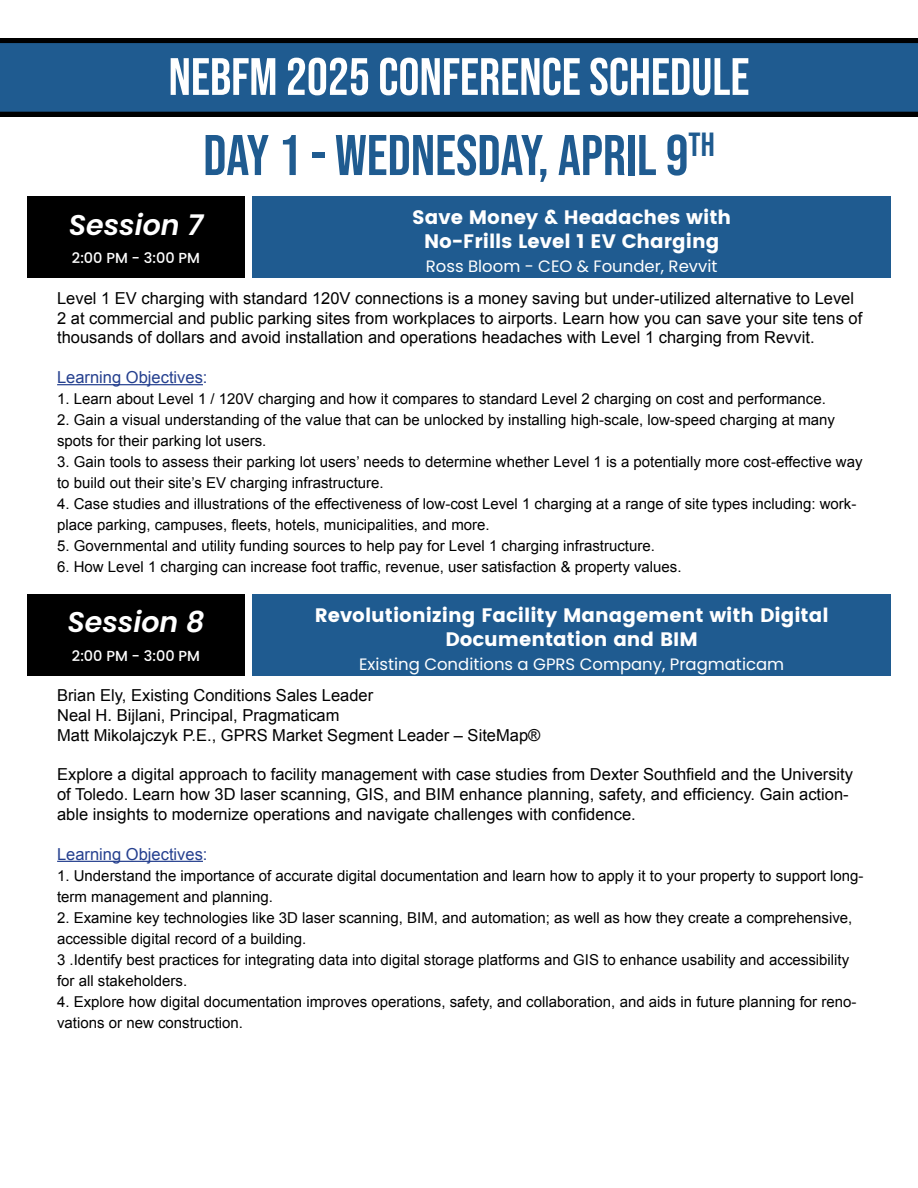
<style>
.page{position:relative;width:918px;height:1188px;background:#fff}
.page>*{position:absolute;margin:0;border:0;box-sizing:border-box;transform-origin:0 0}
.t1{font:57.15px "Bebas Neue";color:#1f5b90}
.t2{font:52.5px "Bebas Neue";color:#fff}
.t3{font:italic 600 28.5px "Poppins";color:#fff}
.t4{font:19.5px/24px "Poppins";color:#fff;text-align:center}
.t5{font:16.5px/19.8px "Arial";color:#000}
.t6{font:16.5px "Poppins";color:#fff}
.t7{font:16.5px "Arial";color:#25408f}
.t8{font:15px/21px "Arial";color:#000}
.t9{font:500 14.55px "Poppins";color:#fff}
</style>
<div class="page">
<div style="left:0;top:38px;width:918px;height:79px;background:#000"></div>
<div style="left:0;top:43px;width:918px;height:69px;background:#1f5b90"></div>
<div style="left:27px;top:197px;width:218px;height:81px;background:#000"></div>
<div style="left:252px;top:197px;width:639px;height:81px;background:#1f5b90"></div>
<hr style="left:57px;top:384px;width:146px;height:1px;background:#25408f">
<div style="left:27px;top:594px;width:218px;height:82px;background:#000"></div>
<div style="left:252px;top:594px;width:639px;height:82px;background:#1f5b90"></div>
<hr style="left:57px;top:861px;width:146px;height:1px;background:#25408f">
<h2 class="t2" style="left:168px;top:47px;width:583px">NEBFM 2025 CONFERENCE SCHEDULE</h2>
<h1 class="t1" style="left:203px;top:123px;width:513px">DAY 1 - WEDNESDAY, APRIL 9<sup>TH</sup></h1>
<h3 class="t3" style="left:69px;top:208px;width:136px">Session 7</h3>
<h3 class="t4" style="left:412px;top:206px;width:320px">Save Money &amp; Headaches with<br>No-Frills Level 1 EV Charging</h3>
<p class="t6" style="left:426px;top:257px;width:293px">Ross Bloom - CEO &amp; Founder, Revvit</p>
<p class="t9" style="left:72px;top:250px;width:130px">2:00 PM - 3:00 PM</p>
<p class="t9" style="left:60px;top:253px;width:138px">9:30 AM - 10:30 AM</p>
<p class="t5" style="left:57px;top:288px;width:807px">Level 1 EV charging with standard 120V connections is a money saving but under-utilized alternative to Level<br>2 at commercial and public parking sites from workplaces to airports. Learn how you can save your site tens of thousands of dollars and avoid installation and operations headaches with Level 1 charging from Revvit.</p>
<p class="t7" style="left:57px;top:366px;width:152px">Learning Objectives:</p>
<p class="t8" style="left:57px;top:388px;width:770px">1. Learn about Level 1 / 120V charging and how it compares to standard Level 2 charging on cost and performance.</p>
<p class="t8" style="left:57px;top:409px;width:779px">2. Gain a visual understanding of the value that can be unlocked by installing high-scale, low-speed charging at many spots for their parking lot users.</p>
<p class="t8" style="left:57px;top:451px;width:807px">3. Gain tools to assess their parking lot users’ needs to determine whether Level 1 is a potentially more cost-effective way to build out their site’s EV charging infrastructure.</p>
<p class="t8" style="left:57px;top:493px;width:801px">4. Case studies and illustrations of the effectiveness of low-cost Level 1 charging at a range of site types including: work&shy;place parking, campuses, fleets, hotels, municipalities, and more.</p>
<p class="t8" style="left:57px;top:535px;width:599px">5. Governmental and utility funding sources to help pay for Level 1 charging infrastructure.</p>
<p class="t8" style="left:57px;top:556px;width:626px">6. How Level 1 charging can increase foot traffic, revenue, user satisfaction &amp; property values.</p>
<h3 class="t3" style="left:67px;top:605px;width:138px">Session 8</h3>
<h3 class="t4" style="left:315px;top:603px;width:515px">Revolutionizing Facility Management with Digital<br>Documentation and BIM</h3>
<p class="t6" style="left:359px;top:654px;width:427px">Existing Conditions a GPRS Company, Pragmaticam</p>
<p class="t9" style="left:72px;top:647px;width:130px">2:00 PM - 3:00 PM</p>
<p class="t9" style="left:60px;top:650px;width:138px">9:30 AM - 10:30 AM</p>
<p class="t5" style="left:57px;top:686px;width:485px">Brian Ely, Existing Conditions Sales Leader<br>Neal H. Bijlani, Principal, Pragmaticam<br>Matt Mikolajczyk P.E., GPRS Market Segment Leader – SiteMap®</p>
<p class="t5" style="left:57px;top:765px;width:797px">Explore a digital approach to facility management with case studies from Dexter Southfield and the University of Toledo. Learn how 3D laser scanning, GIS, and BIM enhance planning, safety, and efficiency. Gain action&shy;able insights to modernize operations and navigate challenges with confidence.</p>
<p class="t7" style="left:57px;top:843px;width:152px">Learning Objectives:</p>
<p class="t8" style="left:57px;top:865px;width:808px">1. Understand the importance of accurate digital documentation and learn how to apply it to your property to support long&shy;term management and planning.</p>
<p class="t8" style="left:57px;top:907px;width:797px">2. Examine key technologies like 3D laser scanning, BIM, and automation; as well as how they create a comprehensive, accessible digital record of a building.<br>3 .Identify best practices for integrating data into digital storage platforms and GIS to enhance usability and accessibility for all stakeholders.</p>
<p class="t8" style="left:57px;top:991px;width:801px">4. Explore how digital documentation improves operations, safety, and collaboration, and aids in future planning for reno&shy;vations or new construction.</p>
</div>
